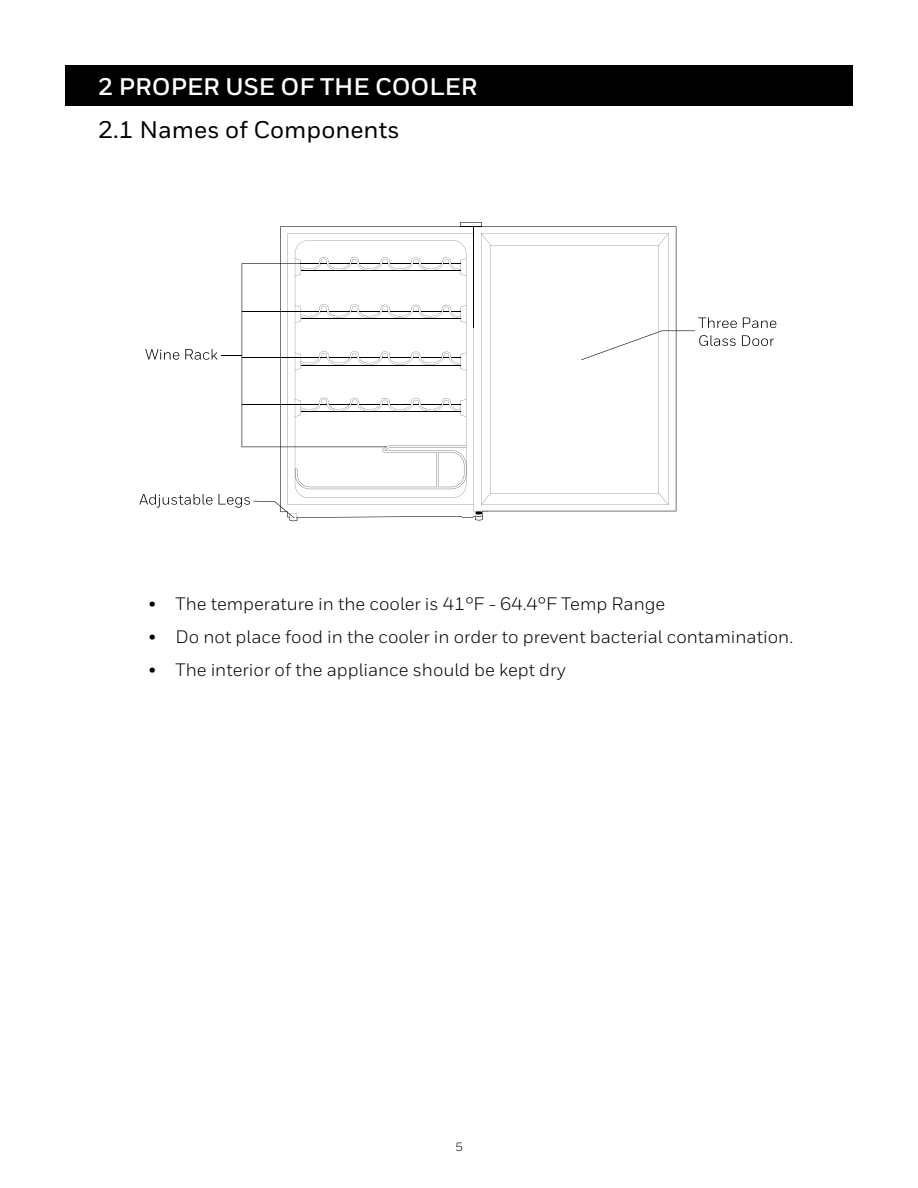
<style>
.page{position:relative;width:918px;height:1188px;background:#fff}
.page>*{position:absolute;margin:0;border:0;box-sizing:border-box;transform-origin:0 0}
.t1{font:700 24px "Honeywell Sans";color:#fff}
.t2{font:500 24px "Honeywell Sans";color:#000101}
.t3{font:18px "Honeywell Sans";color:#000101}
.t4{font:12px "Honeywell Sans";color:#000101}
</style>
<div class="page">
<svg style="left:280px;top:222px;width:396px;height:299px"></svg>
<svg style="left:460px;top:227px;width:22px;height:1px"></svg>
<svg style="left:288px;top:233px;width:185px;height:272px"></svg>
<hr style="left:473px;top:227px;width:1px;height:101px;background:#000">
<svg style="left:473px;top:234px;width:303px;height:283px"></svg>
<svg style="left:295px;top:240px;width:171px;height:17px"></svg>
<svg style="left:139px;top:257px;width:327px;height:262px"></svg>
<hr style="left:242px;top:404px;width:77px;height:1px;background:#000101">
<div style="left:65px;top:65px;width:788px;height:41px;background:#000"></div>
<p class="t1" style="left:98px;top:72px;width:381px">2 PROPER USE OF THE COOLER</p>
<p class="t2" style="left:98px;top:115px;width:303px">2.1 Names of Components</p>
<p class="t3" style="left:148px;top:593px;width:518px">• The temperature in the cooler is 41°F - 64.4°F Temp Range</p>
<p class="t3" style="left:148px;top:626px;width:646px">• Do not place food in the cooler in order to prevent bacterial contamination.</p>
<p class="t3" style="left:148px;top:659px;width:419px">• The interior of the appliance should be kept dry</p>
<p class="t4" style="left:455px;top:1140px;width:9px">5</p>
</div>
